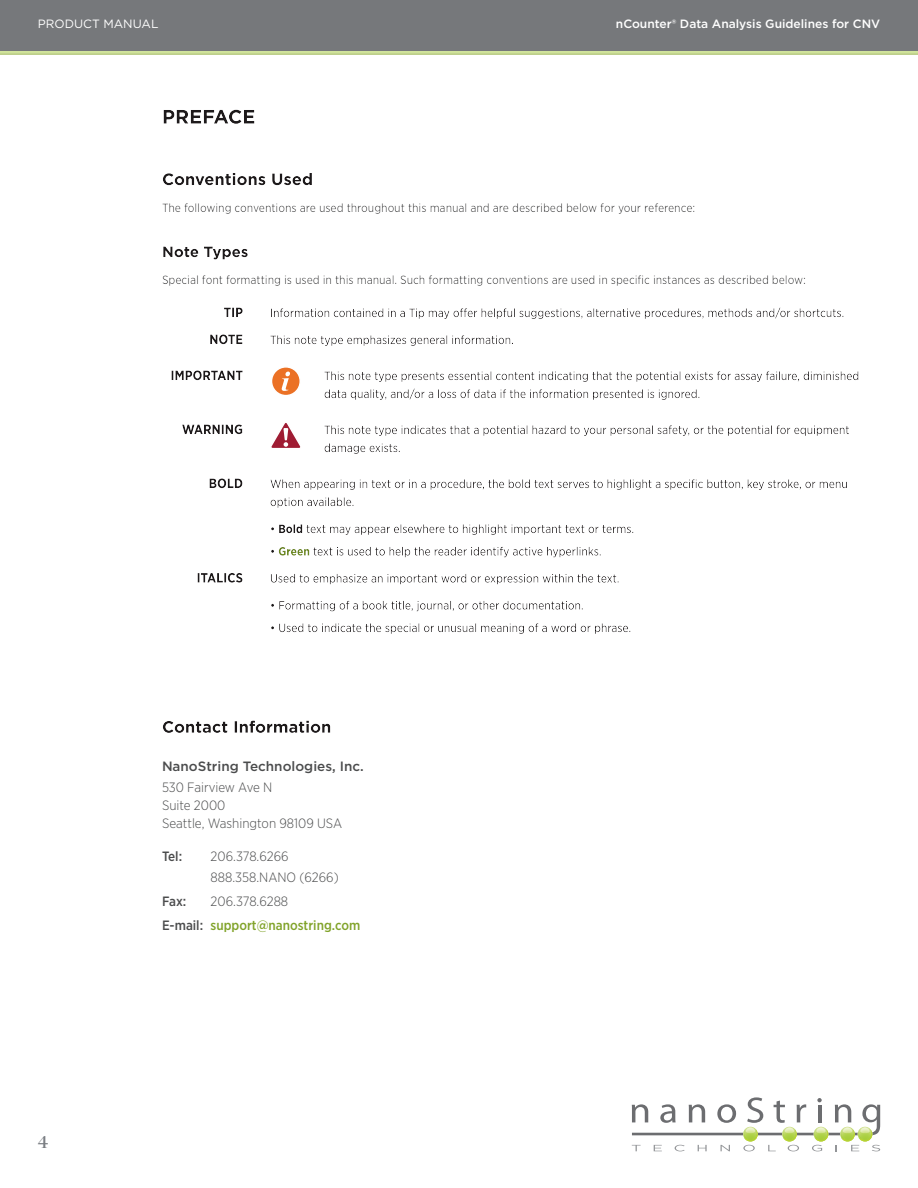
<style>
.page{position:relative;width:918px;height:1188px;background:#fff}
.page>*{position:absolute;margin:0;border:0;box-sizing:border-box;transform-origin:0 0}
.t1{font:18px "Chronicle Display Semi";color:#7a7e83}
.t2{font:300 13.5px "Gotham Narrow";color:#4b4c4d}
.t3{font:500 13.5px "Gotham Narrow";color:#81a32a}
.t4{font:500 13.5px "Gotham";color:#4b4c4d}
.t5{font:500 13.5px "Gotham Narrow";letter-spacing:-.01em;color:#4b4c4d}
.t6{font:12px "Gotham Narrow";color:#4b4c4d}
.t7{font:500 12px "Gotham";color:#fff}
.t8{font:12px "Gotham";color:#fff}
.s1{color:#4b4c4d}
</style>
<div class="page">
<div style="left:0;top:0;width:918px;height:51px;background:#76787b"></div>
<div style="left:0;top:51px;width:918px;height:6px;background:#231f20;opacity:.1"></div>
<svg style="left:632px;top:1097px;width:248px;height:54px"></svg>
<div style="left:158px;top:167px;width:722px;height:504px;background:#231f20;opacity:.25"></div>
<svg style="left:270px;top:420px;width:34px;height:30px"></svg>
<div style="left:272px;top:367px;width:28px;height:29px;background:#eb7125;border-radius:50%"></div>
<div style="left:271px;top:366px;width:30px;height:30px;border:2px solid #fff;border-radius:50%"></div>
<svg style="left:282px;top:372px;width:8px;height:19px"></svg>
<p class="t8" style="left:38px;top:16px;width:122px">PRODUCT MANUAL</p>
<p class="t7" style="left:616px;top:16px;width:266px">nCounter® Data Analysis Guidelines for CNV</p>
<p class="t6" style="left:162px;top:200px;width:535px">The following conventions are used throughout this manual and are described below for your reference:</p>
<p class="t6" style="left:162px;top:272px;width:645px">Special font formatting is used in this manual. Such formatting conventions are used in specific instances as described below:</p>
<h1 class="t1" style="left:38px;top:1128px;width:12px">4</h1>
<p class="t4" style="left:162px;top:757px;width:203px">NanoString Technologies, Inc.</p>
<p class="t2" style="left:162px;top:779px;width:112px">530 Fairview Ave N</p>
<p class="t2" style="left:162px;top:797px;width:65px">Suite 2000</p>
<p class="t2" style="left:162px;top:815px;width:182px">Seattle, Washington 98109 USA</p>
<p class="t5" style="left:162px;top:848px;width:22px">Tel:</p>
<p class="t2" style="left:211px;top:848px;width:80px">206.378.6266</p>
<p class="t2" style="left:211px;top:869px;width:130px">888.358.NANO (6266)</p>
<p class="t5" style="left:162px;top:893px;width:26px">Fax:</p>
<p class="t2" style="left:211px;top:893px;width:79px">206.378.6288</p>
<p class="t3" style="left:162px;top:917px;width:200px"><span class="s1">E-mail:</span> support@nanostring.com</p>
</div>
